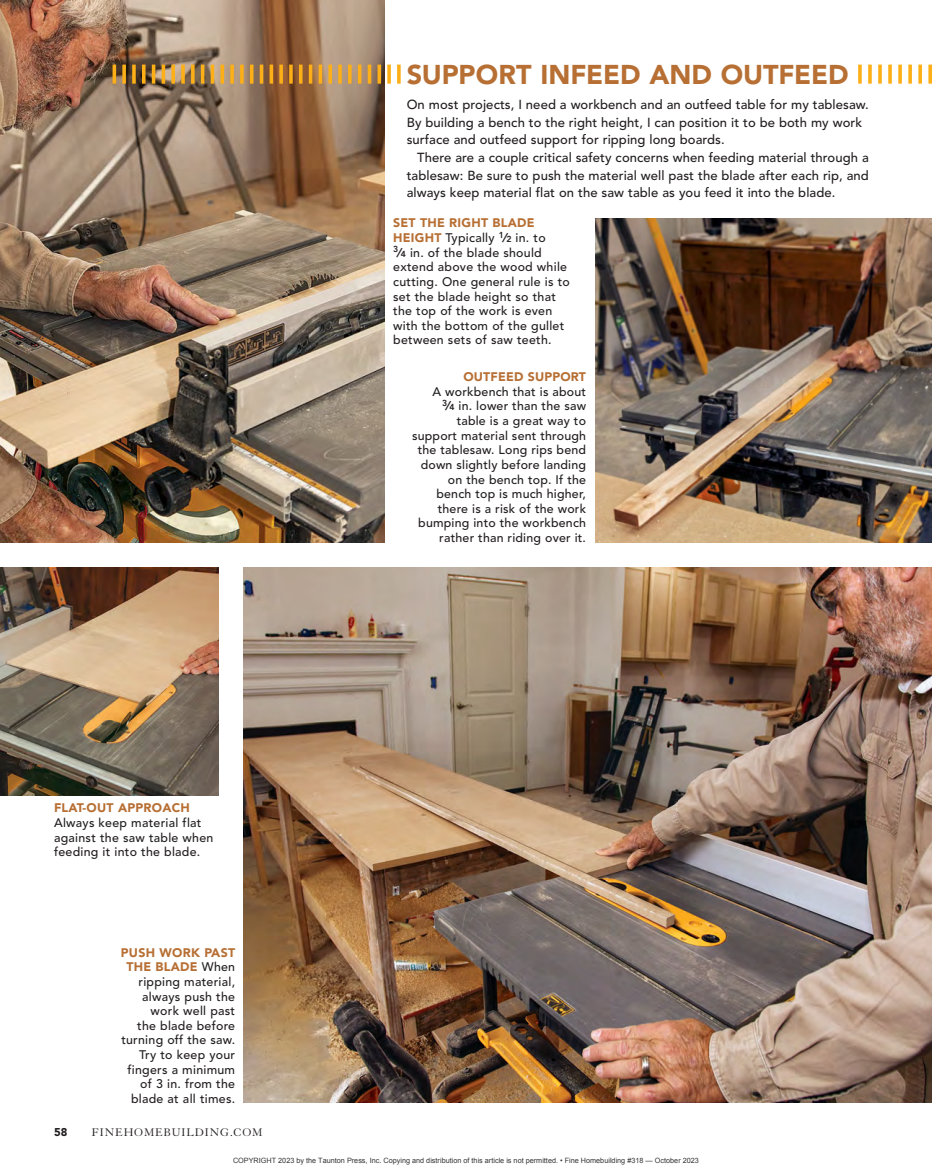
<style>
.page{position:relative;width:932px;height:1175px;background:#fff}
.page>*{position:absolute;margin:0;border:0;box-sizing:border-box;transform-origin:0 0}
.t1{font:900 27px "Avenir LT Std";color:#b76f33}
.t2{font:500 13.05px "Avenir LT Std";letter-spacing:.005em;color:#221e1f}
.t3{font:500 12.3px/14.7px "Avenir LT Std";letter-spacing:.02em;color:#221e1f}
.t4{font:12px "Granjon LT Std";letter-spacing:.07em;color:#221e1f}
.t5{font:900 11.25px "Avenir LT Std";color:#221e1f}
.t6{font:7.2px "Arial";color:rgb(0 0 0/.8)}
.s1{font-weight:900;color:#b76f33}
.s2{font-weight:800}
.s3{font-weight:800;font-size:8.7px}
</style>
<div class="page">
<img style="left:0;top:0;width:384px;height:542px">
<img style="left:243px;top:567px;width:689px;height:535px">
<img style="left:0;top:567px;width:219px;height:228px">
<img style="left:596px;top:218px;width:336px;height:324px">
<hr style="left:858px;top:65px;width:3px;height:19px;background:#fcaf16">
<hr style="left:868px;top:65px;width:3px;height:19px;background:#fcaf16">
<hr style="left:878px;top:65px;width:3px;height:19px;background:#fcaf16">
<hr style="left:888px;top:65px;width:3px;height:19px;background:#fcaf16">
<hr style="left:898px;top:65px;width:3px;height:19px;background:#fcaf16">
<hr style="left:908px;top:65px;width:3px;height:19px;background:#fcaf16">
<hr style="left:918px;top:65px;width:3px;height:19px;background:#fcaf16">
<hr style="left:928px;top:65px;width:3px;height:19px;background:#fcaf16">
<svg style="left:112px;top:65px;width:4px;height:19px"></svg>
<svg style="left:122px;top:65px;width:4px;height:19px"></svg>
<svg style="left:132px;top:65px;width:4px;height:19px"></svg>
<hr style="left:142px;top:65px;width:3px;height:19px;background:#fcaf16">
<hr style="left:152px;top:65px;width:3px;height:19px;background:#fcaf16">
<hr style="left:162px;top:65px;width:3px;height:19px;background:#fcaf16">
<svg style="left:171px;top:65px;width:4px;height:19px"></svg>
<svg style="left:181px;top:65px;width:4px;height:19px"></svg>
<svg style="left:191px;top:65px;width:4px;height:19px"></svg>
<hr style="left:201px;top:65px;width:3px;height:19px;background:#fcaf16">
<hr style="left:211px;top:65px;width:3px;height:19px;background:#fcaf16">
<svg style="left:220px;top:65px;width:4px;height:19px"></svg>
<svg style="left:230px;top:65px;width:4px;height:19px"></svg>
<svg style="left:240px;top:65px;width:4px;height:19px"></svg>
<hr style="left:250px;top:65px;width:3px;height:19px;background:#fcaf16">
<hr style="left:260px;top:65px;width:3px;height:19px;background:#fcaf16">
<svg style="left:269px;top:65px;width:4px;height:19px"></svg>
<svg style="left:279px;top:65px;width:4px;height:19px"></svg>
<svg style="left:289px;top:65px;width:4px;height:19px"></svg>
<hr style="left:299px;top:65px;width:3px;height:19px;background:#fcaf16">
<hr style="left:309px;top:65px;width:3px;height:19px;background:#fcaf16">
<svg style="left:318px;top:65px;width:4px;height:19px"></svg>
<svg style="left:328px;top:65px;width:4px;height:19px"></svg>
<svg style="left:338px;top:65px;width:4px;height:19px"></svg>
<hr style="left:348px;top:65px;width:3px;height:19px;background:#fcaf16">
<hr style="left:358px;top:65px;width:3px;height:19px;background:#fcaf16">
<svg style="left:367px;top:65px;width:4px;height:19px"></svg>
<svg style="left:377px;top:65px;width:4px;height:19px"></svg>
<svg style="left:387px;top:65px;width:4px;height:19px"></svg>
<hr style="left:397px;top:65px;width:3px;height:19px;background:#fcaf16">
<p class="t1" style="left:406px;top:58px;width:443px">SUPPORT INFEED AND OUTFEED</p>
<p class="t2" style="left:406px;top:97px;width:463px">On most projects, I need a workbench and an outfeed table for my tablesaw.</p>
<p class="t2" style="left:406px;top:115px;width:457px">By building a bench to the right height, I can position it to be both my work</p>
<p class="t2" style="left:406px;top:132px;width:319px">surface and outfeed support for ripping long boards.</p>
<p class="t2" style="left:417px;top:150px;width:453px">There are a couple critical safety concerns when feeding material through a</p>
<p class="t2" style="left:406px;top:167px;width:464px">tablesaw: Be sure to push the material well past the blade after each rip, and</p>
<p class="t2" style="left:406px;top:185px;width:430px">always keep material flat on the saw table as you feed it into the blade.</p>
<p class="t3" style="left:393px;top:216px;width:178px"><span class="s1">SET THE RIGHT BLADE<br>HEIGHT</span> Typically <sup>1</sup><span class="s2">⁄</span><span class="s3">2</span> in. to<br><sup>3</sup><span class="s2">⁄</span><span class="s3">4</span> in. of the blade should extend above the wood while cutting. One general rule is to set the blade height so that the top of the work is even with the bottom of the gullet between sets of saw teeth.</p>
<p class="t3" style="left:54px;top:801px;width:161px"><span class="s1">FLAT-OUT APPROACH<br></span>Always keep material flat against the saw table when feeding it into the blade.</p>
<p class="t3" style="left:121px;top:945px;width:116px;text-align:right"><span class="s1">PUSH WORK PAST<br>THE BLADE</span> When ripping material, always push the work well past<br>the blade before turning off the saw.<br>Try to keep your fingers a minimum of 3 in. from the blade at all times.</p>
<p class="t3" style="left:412px;top:370px;width:175px;text-align:right"><span class="s1">OUTFEED SUPPORT<br></span>A workbench that is about<br><sup>3</sup><span class="s2">⁄</span><span class="s3">4</span> in. lower than the saw table is a great way to support material sent through the tablesaw. Long rips bend down slightly before landing on the bench top. If the bench top is much higher, there is a risk of the work bumping into the workbench rather than riding over it.</p>
<p class="t5" style="left:54px;top:1125px;width:15px">58</p>
<p class="t4" style="left:92px;top:1126px;width:172px">FINEHOMEBUILDING.COM</p>
<p class="t6" style="left:233px;top:1155px;width:467px">COPYRIGHT 2023 by the Taunton Press, Inc. Copying and distribution of this article is not permitted. • Fine Homebuilding #318 — October 2023</p>
</div>
